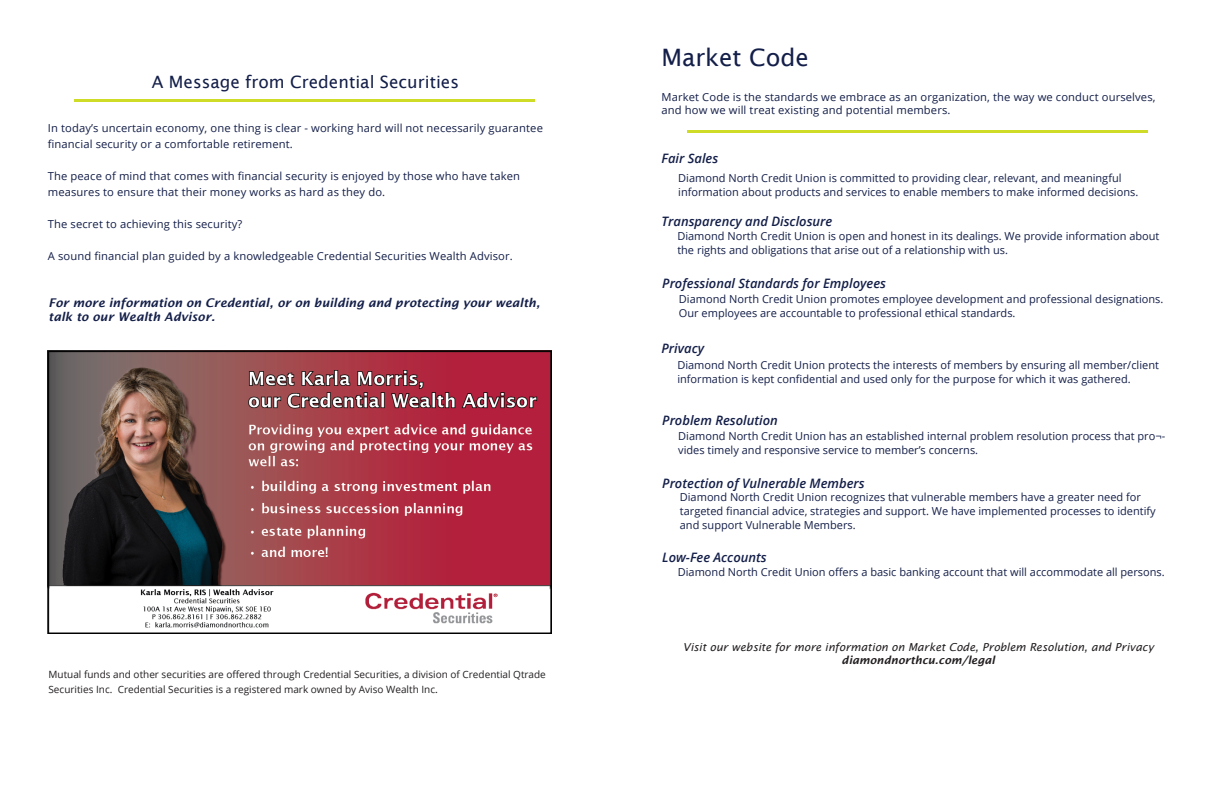
<style>
.page{position:relative;width:1224px;height:792px;background:#fff}
.page>*{position:absolute;margin:0;border:0;box-sizing:border-box;transform-origin:0 0}
.t1{font:24px "Lucida Sans";color:#141f49}
.t2{font:17px "Lucida Sans";color:#141f49}
.t3{font:italic 600 13px "Open Sans";color:#141f49}
.t4{font:italic 600 12px/14.4px "Lucida Sans";color:#141f49}
.t5{font:11px/14px "Open Sans";color:#141f49}
.t6{font:italic 11px/13.2px "Lucida Sans";color:#231f20;text-align:center}
.t7{font:10px/14.4px "Open Sans";color:#231f20}
.s1{font-family:"Minion Pro";font-size:12px}
.s2{font-weight:600}
</style>
<div class="page">
<img style="left:48px;top:351px;width:504px;height:283px">
<hr style="left:74px;top:99px;width:461px;height:3px;background:#cfdc27">
<hr style="left:688px;top:130px;width:460px;height:3px;background:#cfdc27">
<p class="t2" style="left:152px;top:72px;width:309px">A Message from Credential Securities</p>
<p class="t5" style="left:48px;top:120px;width:497px;line-height:16px">In today’s uncertain economy, one thing is clear - working hard will not necessarily guarantee financial security or a comfortable retirement.</p>
<p class="t5" style="left:48px;top:168px;width:474px;line-height:16px">The peace of mind that comes with financial security is enjoyed by those who have taken measures to ensure that their money works as hard as they do.</p>
<p class="t5" style="left:48px;top:217px;width:196px">The secret to achieving this security?</p>
<p class="t5" style="left:48px;top:249px;width:467px">A sound financial plan guided by a knowledgeable Credential Securities Wealth Advisor.</p>
<p class="t4" style="left:48px;top:295px;width:493px">For more information on Credential, or on building and protecting your wealth, talk to our Wealth Advisor.</p>
<p class="t7" style="left:48px;top:667px;width:499px">Mutual funds and other securities are offered through Credential Securities, a division of Credential Qtrade<br>Securities Inc. Credential Securities is a registered mark owned by Aviso Wealth Inc<span class="s1">.</span></p>
<p class="t1" style="left:662px;top:44px;width:149px">Market Code</p>
<p class="t5" style="left:662px;top:91px;width:496px;line-height:13px">Market Code is the standards we embrace as an organization, the way we conduct ourselves, and how we will treat existing and potential members.</p>
<p class="t3" style="left:662px;top:149px;width:58px">Fair Sales</p>
<p class="t5" style="left:678px;top:170px;width:462px">Diamond North Credit Union is committed to providing clear, relevant, and meaningful information about products and services to enable members to make informed decisions.</p>
<p class="t5" style="left:677px;top:229px;width:484px">Diamond North Credit Union is open and honest in its dealings. We provide information about the rights and obligations that arise out of a relationship with us.</p>
<p class="t5" style="left:679px;top:292px;width:486px">Diamond North Credit Union promotes employee development and professional designations.<br>Our employees are accountable to professional ethical standards.</p>
<p class="t3" style="left:662px;top:212px;width:172px">Transparency and Disclosure</p>
<p class="t3" style="left:662px;top:274px;width:225px">Professional Standards for Employees</p>
<p class="t3" style="left:662px;top:340px;width:44px">Privacy</p>
<p class="t5" style="left:677px;top:357px;width:483px">Diamond North Credit Union protects the interests of members by ensuring all member/client information is kept confidential and used only for the purpose for which it was gathered.</p>
<p class="t3" style="left:662px;top:411px;width:117px">Problem Resolution</p>
<p class="t5" style="left:678px;top:429px;width:489px">Diamond North Credit Union has an established internal problem resolution process that pro¬- vides timely and responsive service to member’s concerns.</p>
<p class="t5" style="left:680px;top:490px;width:477px">Diamond North Credit Union recognizes that vulnerable members have a greater need for targeted financial advice, strategies and support. We have implemented processes to identify and support Vulnerable Members.</p>
<p class="t3" style="left:662px;top:475px;width:204px">Protection of Vulnerable Members</p>
<p class="t3" style="left:662px;top:548px;width:106px">Low-Fee Accounts</p>
<p class="t5" style="left:678px;top:565px;width:489px">Diamond North Credit Union offers a basic banking account that will accommodate all persons.</p>
<p class="t6" style="left:683px;top:640px;width:473px">Visit our website for more information on Market Code, Problem Resolution, and Privacy <span class="s2">diamondnorthcu.com/legal</span></p>
</div>
